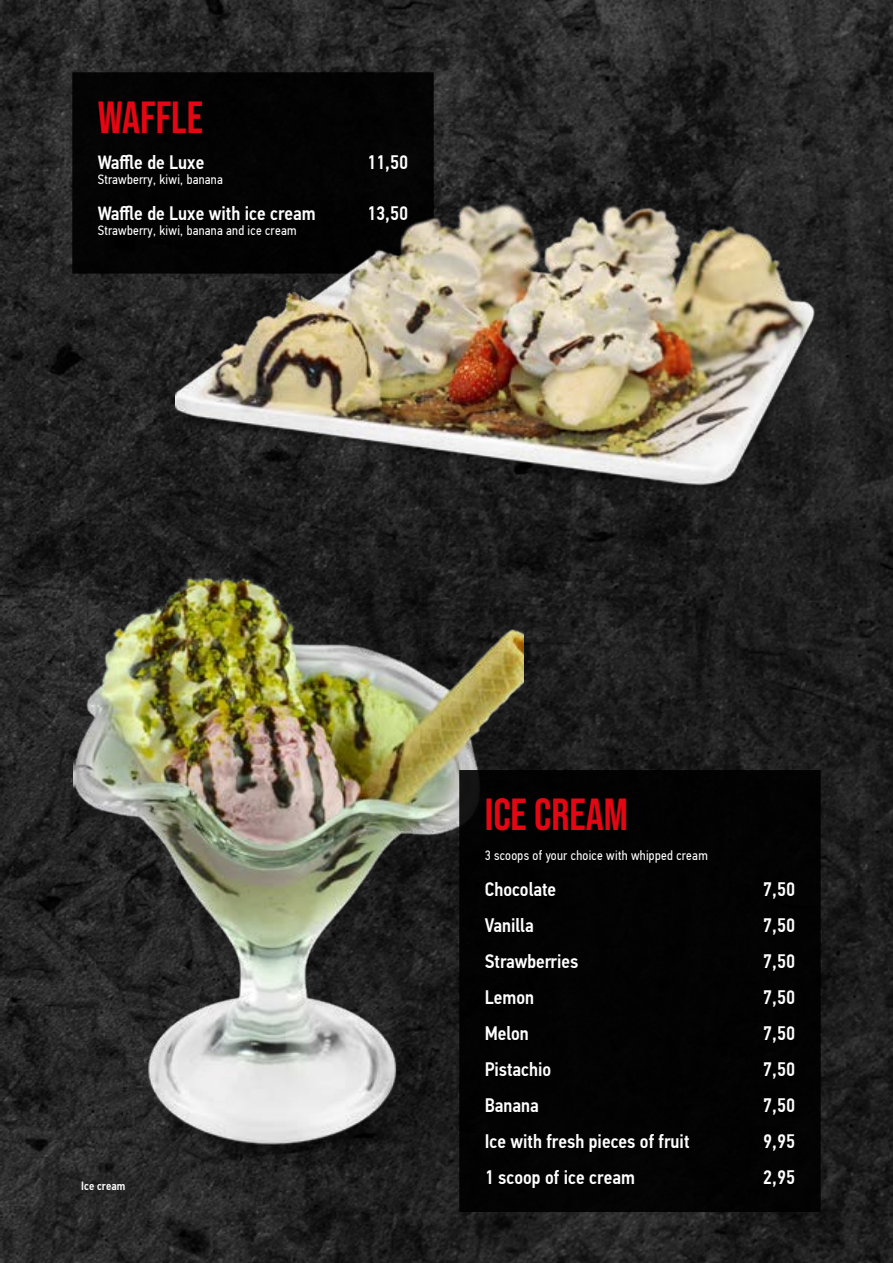
<style>
.page{position:relative;width:893px;height:1263px;background:#fff}
.page>*{position:absolute;margin:0;border:0;box-sizing:border-box;transform-origin:0 0}
.t1{font:45px "Bebas Neue";color:#e30613}
.t2{font:500 19.5px "PF Din Text Cond Pro";color:#fff}
.t3{font:13.5px "PF Din Text Cond Pro";letter-spacing:.02em;color:#fff}
.t4{font:500 12px "PF Din Text Cond Pro";color:#fff}
</style>
<div class="page">
<img style="left:0;top:0;width:893px;height:1263px">
<img style="left:73px;top:574px;width:450px;height:593px">
<div style="left:73px;top:73px;width:360px;height:200px;background:#000"></div>
<div style="left:72px;top:72px;width:362px;height:202px;border:2px solid #000"></div>
<img style="left:175px;top:200px;width:646px;height:297px">
<div style="left:460px;top:771px;width:360px;height:440px;background:#000"></div>
<div style="left:459px;top:770px;width:362px;height:442px;border:2px solid #000"></div>
<h1 class="t1" style="left:98px;top:92px;width:107px">WAFFLE</h1>
<p class="t2" style="left:98px;top:150px;width:108px">Waffle de Luxe</p>
<p class="t2" style="left:367px;top:150px;width:43px">11,50</p>
<p class="t3" style="left:98px;top:171px;width:127px">Strawberry, kiwi, banana</p>
<p class="t2" style="left:98px;top:201px;width:220px">Waffle de Luxe with ice cream</p>
<p class="t2" style="left:367px;top:201px;width:43px">13,50</p>
<p class="t3" style="left:98px;top:222px;width:200px">Strawberry, kiwi, banana and ice cream</p>
<p class="t4" style="left:81px;top:1178px;width:45px">Ice cream</p>
<h1 class="t1" style="left:485px;top:789px;width:145px">ICE CREAM</h1>
<p class="t3" style="left:485px;top:848px;width:225px">3 scoops of your choice with whipped cream</p>
<p class="t2" style="left:485px;top:878px;width:73px">Chocolate</p>
<p class="t2" style="left:763px;top:878px;width:33px">7,50</p>
<p class="t2" style="left:485px;top:914px;width:50px">Vanilla</p>
<p class="t2" style="left:763px;top:914px;width:33px">7,50</p>
<p class="t2" style="left:485px;top:950px;width:95px">Strawberries</p>
<p class="t2" style="left:763px;top:950px;width:33px">7,50</p>
<p class="t2" style="left:485px;top:986px;width:51px">Lemon</p>
<p class="t2" style="left:763px;top:986px;width:33px">7,50</p>
<p class="t2" style="left:485px;top:1022px;width:46px">Melon</p>
<p class="t2" style="left:763px;top:1022px;width:33px">7,50</p>
<p class="t2" style="left:485px;top:1058px;width:68px">Pistachio</p>
<p class="t2" style="left:763px;top:1058px;width:33px">7,50</p>
<p class="t2" style="left:485px;top:1094px;width:56px">Banana</p>
<p class="t2" style="left:763px;top:1094px;width:33px">7,50</p>
<p class="t2" style="left:485px;top:1130px;width:206px">Ice with fresh pieces of fruit</p>
<p class="t2" style="left:763px;top:1130px;width:33px">9,95</p>
<p class="t2" style="left:485px;top:1166px;width:152px">1 scoop of ice cream</p>
<p class="t2" style="left:763px;top:1166px;width:33px">2,95</p>
</div>
